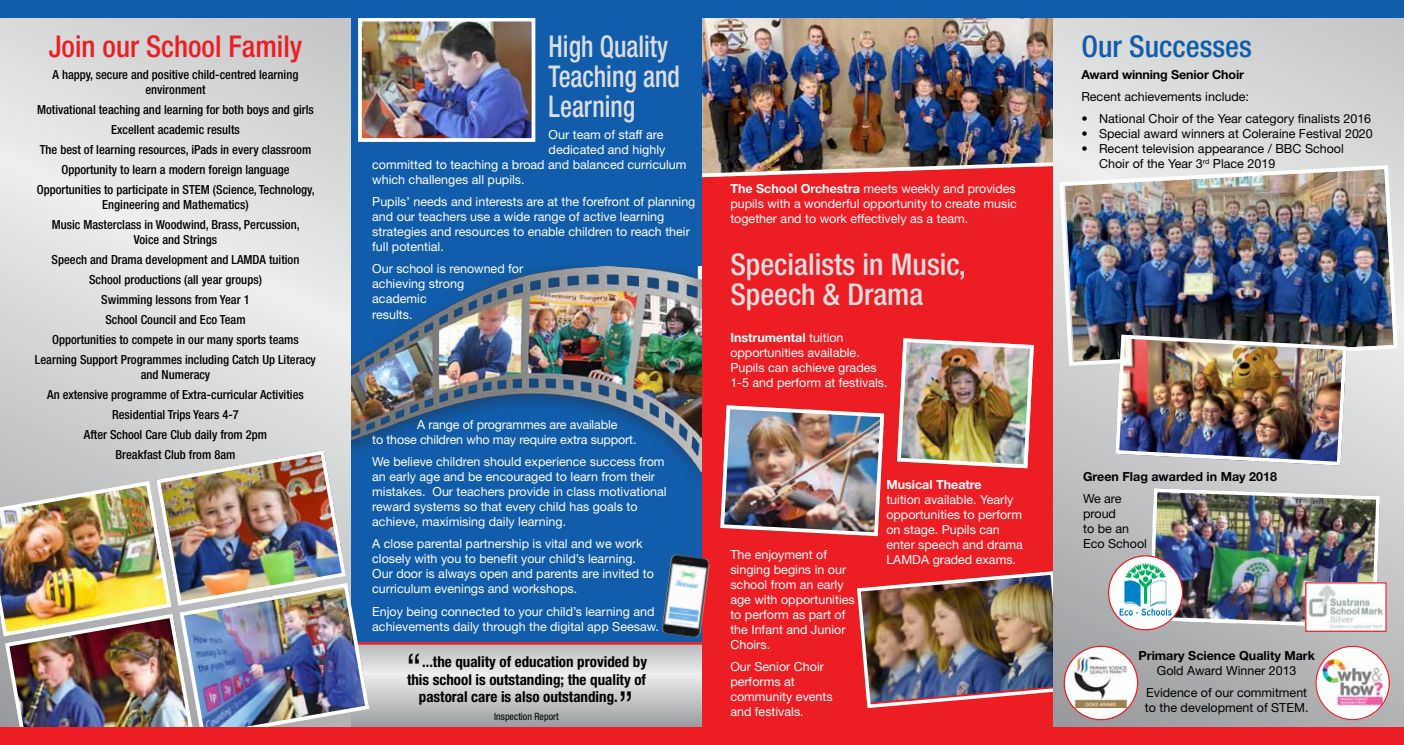
<style>
.page{position:relative;width:1404px;height:745px;background:#fff}
.page>*{position:absolute;margin:0;border:0;box-sizing:border-box;transform-origin:0 0}
.t1{font:condensed 40px "Helvetica Neue LT Std";color:#000}
.t2{font:500 condensed 30px/30px "Helvetica Neue LT Std";color:#dcddde}
.t3{font:500 condensed 30px/30px "Helvetica Neue LT Std";color:#dcddde;scale:.86 1}
.t4{font:500 condensed 30px "Helvetica Neue LT Std";color:#ed1d24}
.t5{font:500 condensed 30px "Helvetica Neue LT Std";color:#115dab}
.t6{font:700 condensed 15px "Helvetica Neue LT Std";color:#000}
.t7{font:12.5px/15px "Helvetica Neue LT Std";color:#fff}
.t8{font:500 condensed 12.5px/20px "Helvetica Neue LT Std";color:#000;text-align:center}
.t9{font:12.5px/15px "Helvetica Neue LT Std";color:#000}
.t10{font:700 12.5px "Helvetica Neue LT Std";color:#000}
.t11{font:700 12.5px "Helvetica Neue LT Std";color:#fff}
.t12{font:condensed 10px "Helvetica Neue LT Std";color:#000}
.s1{font-weight:700}
</style>
<div class="page">
<div style="left:691px;top:0;width:361px;height:744px;background:#ed1d24"></div>
<img style="left:702px;top:18px;width:350px;height:160px">
<svg style="left:0;top:18px;width:351px;height:430px;background:#dcdddd"></svg>
<div style="left:351px;top:0;width:351px;height:744px;background:#115dab"></div>
<img style="left:363px;top:23px;width:167px;height:114px">
<div style="left:358px;top:18px;width:177px;height:124px;border:4px solid #fff"></div>
<svg style="left:371px;top:644px;width:331px;height:82px;background:#c9c9c9"></svg>
<hr style="left:351px;top:641px;width:351px;height:3px;background:#ed1d24">
<img style="left:0;top:448px;width:371px;height:278px">
<img style="left:351px;top:267px;width:351px;height:219px">
<img style="left:661px;top:554px;width:49px;height:84px">
<img style="left:720px;top:405px;width:165px;height:132px">
<img style="left:902px;top:343px;width:126px;height:120px">
<div style="left:897px;top:338px;width:136px;height:130px;border:4px solid #fff;border-radius:6px"></div>
<img style="left:857px;top:571px;width:195px;height:138px">
<svg style="left:1052px;top:18px;width:351px;height:708px;background:#c5c1c2"></svg>
<div style="left:0;top:0;width:1403px;height:18px;background:#115dab"></div>
<svg style="left:1064px;top:646px;width:73px;height:73px"></svg>
<img style="left:1073px;top:655px;width:53px;height:52px">
<div style="left:1063px;top:645px;width:75px;height:74px;border:1px solid #ed1d24;border-radius:50%"></div>
<div style="left:0;top:726px;width:1403px;height:18px;background:#ed1d24"></div>
<img style="left:1315px;top:645px;width:74px;height:74px;border-radius:37px">
<div style="left:1315px;top:645px;width:74px;height:74px;border:1px solid #ed1d24;border-radius:50%"></div>
<img style="left:1381px;top:584px;width:3px;height:45px">
<svg style="left:1107px;top:555px;width:75px;height:75px"></svg>
<img style="left:1119px;top:486px;width:262px;height:143px">
<img style="left:1057px;top:163px;width:342px;height:204px">
<img style="left:1113px;top:332px;width:235px;height:135px">
<h2 class="t4" style="left:49px;top:28px;width:255px">Join our School Family</h2>
<p class="t8" style="left:53px;top:67px;width:247px;line-height:15px">A happy, secure and positive child-centred learning environment</p>
<p class="t8" style="left:37px;top:99px;width:279px">Motivational teaching and learning for both boys and girls Excellent academic results<br>The best of learning resources, iPads in every classroom Opportunity to learn a modern foreign language Opportunities to participate in STEM (Science, Technology,</p>
<p class="t8" style="left:52px;top:194px;width:249px">Engineering and Mathematics)<br>Music Masterclass in Woodwind, Brass, Percussion,</p>
<p class="t8" style="left:35px;top:229px;width:282px">Voice and Strings<br>Speech and Drama development and LAMDA tuition School productions (all year groups)<br>Swimming lessons from Year 1<br>School Council and Eco Team<br>Opportunities to compete in our many sports teams Learning Support Programmes including Catch Up Literacy</p>
<p class="t8" style="left:47px;top:364px;width:258px">and Numeracy<br>An extensive programme of Extra-curricular Activities<br>Residential Trips Years 4-7<br>After School Care Club daily from 2pm<br>Breakfast Club from 8am</p>
<h2 class="t3" style="left:548px;top:31px;width:154px">High Quality<br>Teaching and<br>Learning</h2>
<p class="t7" style="left:548px;top:127px;width:116px">Our team of staff are</p>
<p class="t7" style="left:548px;top:142px;width:118px">dedicated and highly</p>
<p class="t7" style="left:372px;top:157px;width:316px">committed to teaching a broad and balanced curriculum</p>
<p class="t7" style="left:372px;top:172px;width:154px">which challenges all pupils.</p>
<p class="t7" style="left:372px;top:194px;width:324px">Pupils’ needs and interests are at the forefront of planning and our teachers use a wide range of active learning strategies and resources to enable children to reach their full potential.</p>
<p class="t7" style="left:372px;top:261px;width:152px">Our school is renowned for achieving strong<br>academic<br>results.</p>
<p class="t7" style="left:372px;top:416px;width:266px;text-indent:45px">A range of programmes are available<br>to those children who may require extra support.</p>
<p class="t7" style="left:372px;top:454px;width:296px">We believe children should experience success from an early age and be encouraged to learn from their mistakes. Our teachers provide in class motivational reward systems so that every child has goals to achieve, maximising daily learning.</p>
<p class="t7" style="left:372px;top:536px;width:283px">A close parental partnership is vital and we work closely with you to benefit your child’s learning.<br>Our door is always open and parents are invited to curriculum evenings and workshops.</p>
<p class="t7" style="left:372px;top:603px;width:288px">Enjoy being connected to your child’s learning and achievements daily through the digital app Seesaw.</p>
<h1 class="t1" style="left:406px;top:644px;width:18px">“</h1>
<p class="t6" style="left:422px;top:652px;width:226px">...the quality of education provided by</p>
<p class="t6" style="left:407px;top:669px;width:240px">this school is outstanding; the quality of</p>
<p class="t6" style="left:419px;top:687px;width:200px">pastoral care is also outstanding.</p>
<p class="t12" style="left:494px;top:710px;width:66px">Inspection Report</p>
<h1 class="t1" style="left:617px;top:682px;width:18px">”</h1>
<p class="t7" style="left:730px;top:181px;width:288px;text-align:justify"><span class="s1">The School Orchestra</span> meets weekly and provides pupils with a wonderful opportunity to create music together and to work effectively as a team.</p>
<h2 class="t2" style="left:730px;top:248px;width:237px">Specialists in Music,<br>Speech &amp; Drama</h2>
<p class="t7" style="left:730px;top:329px;width:159px"><span class="s1">Instrumental</span> tuition opportunities available.<br>Pupils can achieve grades<br>1-5 and perform at festivals.</p>
<p class="t7" style="left:730px;top:546px;width:126px">The enjoyment of singing begins in our school from an early age with opportunities to perform as part of the Infant and Junior<br>Choirs.</p>
<p class="t7" style="left:730px;top:658px;width:104px">Our Senior Choir performs at community events and festivals.</p>
<p class="t11" style="left:886px;top:476px;width:97px">Musical Theatre</p>
<p class="t7" style="left:886px;top:491px;width:138px">tuition available. Yearly opportunities to perform on stage. Pupils can enter speech and drama<br>LAMDA graded exams.</p>
<h2 class="t5" style="left:1081px;top:28px;width:172px">Our Successes</h2>
<p class="t10" style="left:1081px;top:67px;width:164px">Award winning Senior Choir</p>
<p class="t9" style="left:1081px;top:89px;width:169px">Recent achievements include:</p>
<p class="t9" style="left:1081px;top:111px;width:291px">• National Choir of the Year category finalists 2016</p>
<p class="t9" style="left:1081px;top:126px;width:293px">• Special award winners at Coleraine Festival 2020</p>
<p class="t9" style="left:1098px;top:141px;width:246px;text-indent:-18px">• Recent television appearance / BBC School<br>Choir of the Year 3<sup>rd</sup> Place 2019</p>
<p class="t10" style="left:1082px;top:468px;width:195px">Green Flag awarded in May 2018</p>
<p class="t9" style="left:1082px;top:490px;width:65px">We are proud<br>to be an<br>Eco School</p>
<p class="t10" style="left:1138px;top:647px;width:178px">Primary Science Quality Mark</p>
<p class="t9" style="left:1146px;top:658px;width:162px;line-height:22.1px;text-align:center">Gold Award Winner 2013<br>Evidence of our commitment</p>
<p class="t9" style="left:1144px;top:699px;width:165px">to the development of STEM.</p>
</div>
